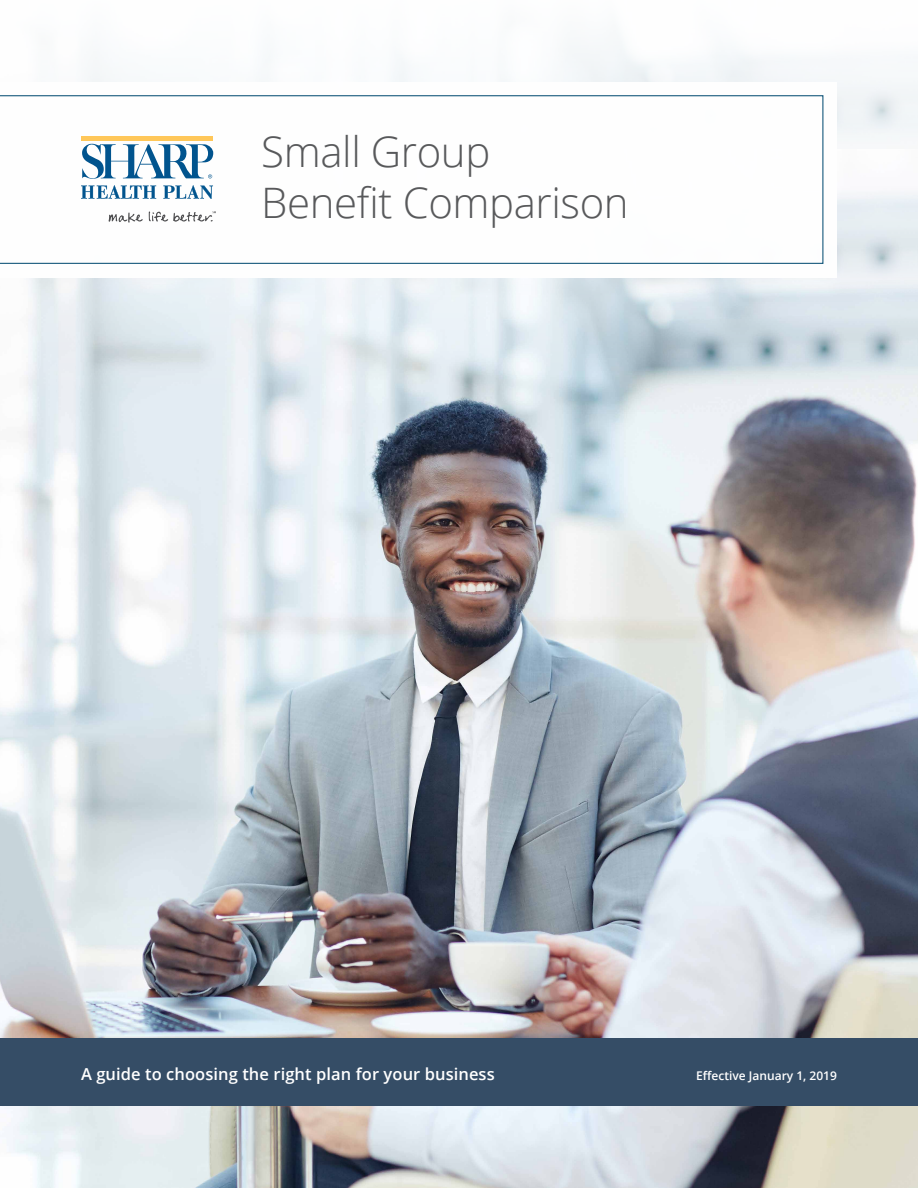
<style>
.page{position:relative;width:918px;height:1188px;background:#fff}
.page>*{position:absolute;margin:0;border:0;box-sizing:border-box;transform-origin:0 0}
.t1{font:300 42px/51px "Open Sans";letter-spacing:-.01em;color:#58595b}
.t2{font:600 16.5px "Open Sans";letter-spacing:.005em;color:#fff}
.t3{font:600 12px "Open Sans";color:#fff}
</style>
<div class="page">
<img style="left:0;top:413px;width:918px;height:775px">
<div style="left:0;top:1039px;width:918px;height:67px;background:#354d66"></div>
<svg style="left:26px;top:43px;width:892px;height:370px"></svg>
<div style="left:0;top:82px;width:836px;height:195px;background:#fff"></div>
<svg style="left:0;top:95px;width:823px;height:169px"></svg>
<div style="left:82px;top:136px;width:131px;height:5px;background:#ffc759"></div>
<svg style="left:82px;top:143px;width:131px;height:36px"></svg>
<svg style="left:81px;top:185px;width:75px;height:14px"></svg>
<svg style="left:163px;top:185px;width:50px;height:14px"></svg>
<svg style="left:109px;top:213px;width:34px;height:10px"></svg>
<svg style="left:149px;top:211px;width:67px;height:11px"></svg>
<h1 class="t1" style="left:261px;top:125px;width:369px">Small Group<br>Benefit Comparison</h1>
<p class="t2" style="left:81px;top:1063px;width:415px">A guide to choosing the right plan for your business</p>
<p class="t3" style="left:696px;top:1067px;width:142px">Effective January 1, 2019</p>
</div>
